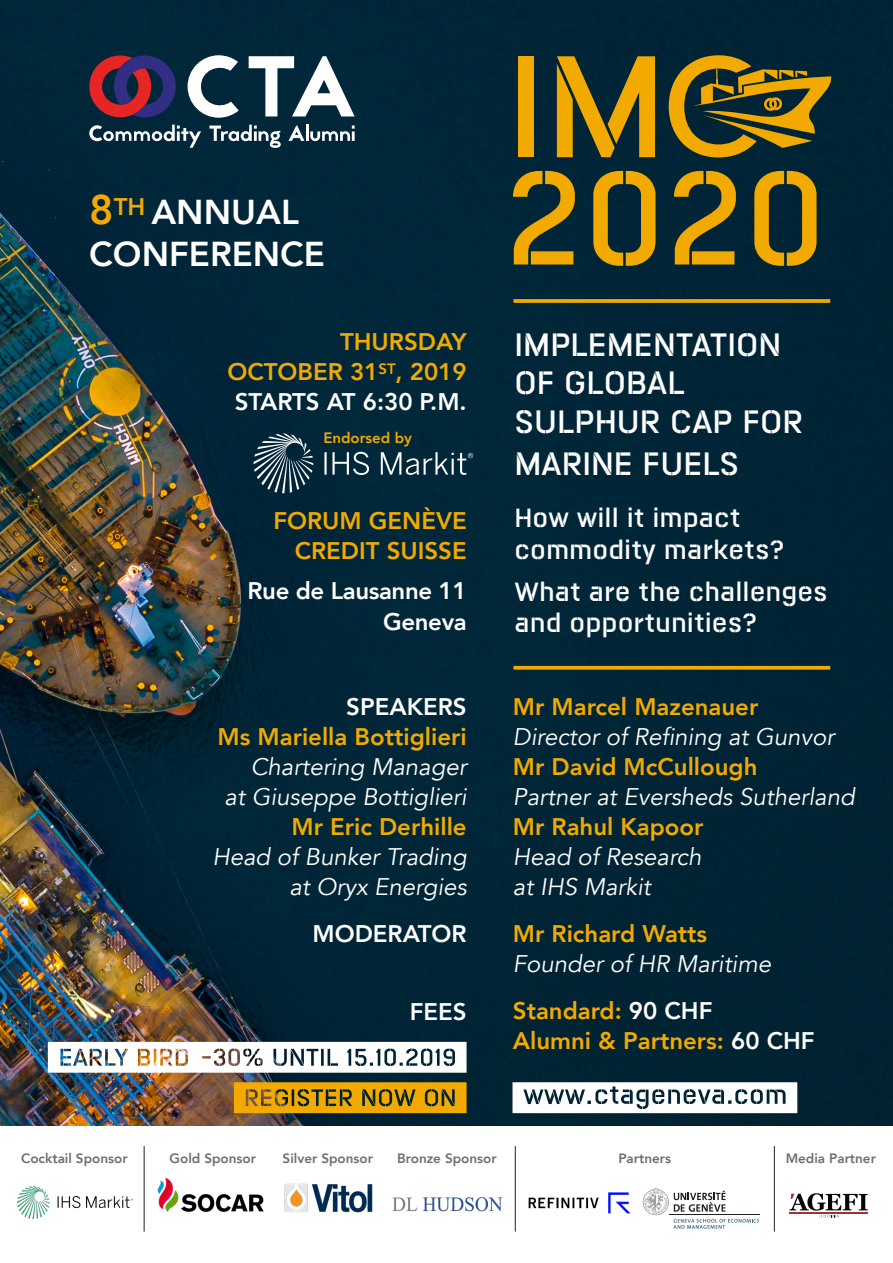
<style>
.page{position:relative;width:893px;height:1263px;background:#fff}
.page>*{position:absolute;margin:0;border:0;box-sizing:border-box;transform-origin:0 0}
.t1{font:800 34.5px "Avenir";color:#fff}
.t2{font:32.25px/41.4px "Mercado Display";color:#fff}
.t3{font:26.25px/31.5px "Mercado Display";color:#fff}
.t4{font:800 24px "Avenir";color:#f2aa00}
.t5{font:italic 24px "Avenir";color:#fff}
.t6{font:800 24px "Avenir";color:#fff}
.t7{font:800 15px "Avenir";color:#f2aa00}
.t8{font:800 13.5px "Avenir";color:#6f6f6f}
.s1{font-size:41.25px;color:#f2aa00}
.s2{color:#fff}
</style>
<div class="page">
<img style="left:0;top:0;width:893px;height:1125px">
<svg style="left:89px;top:55px;width:87px;height:62px;background:#5b284a"></svg>
<svg style="left:188px;top:55px;width:51px;height:63px"></svg>
<svg style="left:249px;top:56px;width:106px;height:60px"></svg>
<svg style="left:89px;top:125px;width:112px;height:23px"></svg>
<svg style="left:209px;top:125px;width:72px;height:23px"></svg>
<svg style="left:288px;top:125px;width:67px;height:16px"></svg>
<svg style="left:513px;top:171px;width:62px;height:93px;background:#71631d"></svg>
<svg style="left:593px;top:171px;width:62px;height:95px;background:#806b19"></svg>
<svg style="left:674px;top:171px;width:62px;height:93px;background:#71631c"></svg>
<svg style="left:754px;top:171px;width:62px;height:95px;background:#7f6a19"></svg>
<div style="left:518px;top:56px;width:16px;height:101px;background:#f2aa00"></div>
<svg style="left:557px;top:56px;width:98px;height:101px;background:#886f17"></svg>
<svg style="left:669px;top:55px;width:163px;height:102px;background:#625a1f"></svg>
<svg style="left:513px;top:299px;width:317px;height:4px"></svg>
<svg style="left:513px;top:666px;width:317px;height:4px"></svg>
<img style="left:48px;top:1042px;width:419px;height:31px">
<img style="left:17px;top:1186px;width:116px;height:32px">
<img style="left:158px;top:1178px;width:106px;height:34px">
<img style="left:284px;top:1184px;width:89px;height:28px">
<img style="left:528px;top:1192px;width:103px;height:22px">
<img style="left:392px;top:1197px;width:111px;height:15px">
<svg style="left:789px;top:1193px;width:79px;height:24px"></svg>
<hr style="left:669px;top:1214px;width:91px;height:1px;background:#231f20">
<svg style="left:643px;top:1187px;width:116px;height:42px"></svg>
<hr style="left:144px;top:1146px;width:1px;height:85px;background:#212121">
<hr style="left:515px;top:1146px;width:1px;height:85px;background:#212121">
<hr style="left:774px;top:1146px;width:1px;height:85px;background:#212121">
<svg style="left:234px;top:1082px;width:233px;height:31px;background:#c6900a"></svg>
<svg style="left:512px;top:1082px;width:285px;height:31px"></svg>
<svg style="left:254px;top:433px;width:59px;height:60px;background:#3d5967"></svg>
<svg style="left:324px;top:452px;width:45px;height:23px"></svg>
<svg style="left:381px;top:452px;width:92px;height:23px;background:#3e5b69"></svg>
<p class="t1" style="left:89px;top:185px;width:211px"><span class="s1">8</span><sup>TH</sup> ANNUAL</p>
<p class="t1" style="left:89px;top:227px;width:237px">CONFERENCE</p>
<p class="t4" style="left:340px;top:323px;width:128px">THURSDAY</p>
<p class="t4" style="left:227px;top:353px;width:241px">OCTOBER 31<sup>ST</sup>, 2019</p>
<p class="t6" style="left:235px;top:383px;width:233px">STARTS AT 6:30 P.M.</p>
<p class="t7" style="left:323px;top:426px;width:90px">Endorsed by</p>
<p class="t4" style="left:273px;top:502px;width:195px">FORUM GENÈVE</p>
<p class="t4" style="left:295px;top:532px;width:173px">CREDIT SUISSE</p>
<p class="t6" style="left:247px;top:572px;width:221px">Rue de Lausanne 11</p>
<p class="t6" style="left:383px;top:602px;width:85px">Geneva</p>
<p class="t6" style="left:346px;top:688px;width:122px">SPEAKERS</p>
<p class="t4" style="left:218px;top:718px;width:251px">Ms Mariella Bottiglieri</p>
<p class="t5" style="left:251px;top:752px;width:217px">Chartering Manager</p>
<p class="t5" style="left:225px;top:782px;width:244px">at Giuseppe Bottiglieri</p>
<p class="t4" style="left:291px;top:808px;width:177px">Mr Eric Derhille</p>
<p class="t5" style="left:212px;top:842px;width:256px">Head of Bunker Trading</p>
<p class="t5" style="left:289px;top:872px;width:179px">at Oryx Energies</p>
<p class="t6" style="left:312px;top:914px;width:156px">MODERATOR</p>
<p class="t6" style="left:410px;top:993px;width:58px">FEES</p>
<p class="t2" style="left:514px;top:323px;width:268px">IMPLEMENTATION</p>
<p class="t2" style="left:514px;top:362px;width:172px">OF GLOBAL</p>
<p class="t2" style="left:514px;top:401px;width:290px">SULPHUR CAP FOR<br>MARINE FUELS</p>
<p class="t3" style="left:514px;top:502px;width:228px">How will it impact</p>
<p class="t3" style="left:514px;top:533px;width:271px">commodity markets?</p>
<p class="t3" style="left:514px;top:575px;width:315px">What are the challenges and opportunities?</p>
<p class="t4" style="left:513px;top:688px;width:247px">Mr Marcel Mazenauer</p>
<p class="t5" style="left:513px;top:722px;width:323px">Director of Refining at Gunvor</p>
<p class="t4" style="left:513px;top:748px;width:246px">Mr David McCullough</p>
<p class="t5" style="left:513px;top:782px;width:343px">Partner at Eversheds Sutherland</p>
<p class="t4" style="left:513px;top:808px;width:192px">Mr Rahul Kapoor</p>
<p class="t5" style="left:513px;top:842px;width:190px">Head of Research</p>
<p class="t5" style="left:513px;top:872px;width:139px">at IHS Markit</p>
<p class="t4" style="left:513px;top:914px;width:196px">Mr Richard Watts</p>
<p class="t5" style="left:513px;top:949px;width:260px">Founder of HR Maritime</p>
<p class="t4" style="left:513px;top:992px;width:201px">Standard: <span class="s2">90 CHF</span></p>
<p class="t4" style="left:513px;top:1022px;width:303px">Alumni &amp; Partners: <span class="s2">60 CHF</span></p>
<p class="t8" style="left:21px;top:1147px;width:108px">Cocktail Sponsor</p>
<p class="t8" style="left:170px;top:1147px;width:88px">Gold Sponsor</p>
<p class="t8" style="left:283px;top:1147px;width:92px">Silver Sponsor</p>
<p class="t8" style="left:397px;top:1147px;width:101px">Bronze Sponsor</p>
<p class="t8" style="left:618px;top:1147px;width:54px">Partners</p>
<p class="t8" style="left:786px;top:1147px;width:92px">Media Partner</p>
</div>
